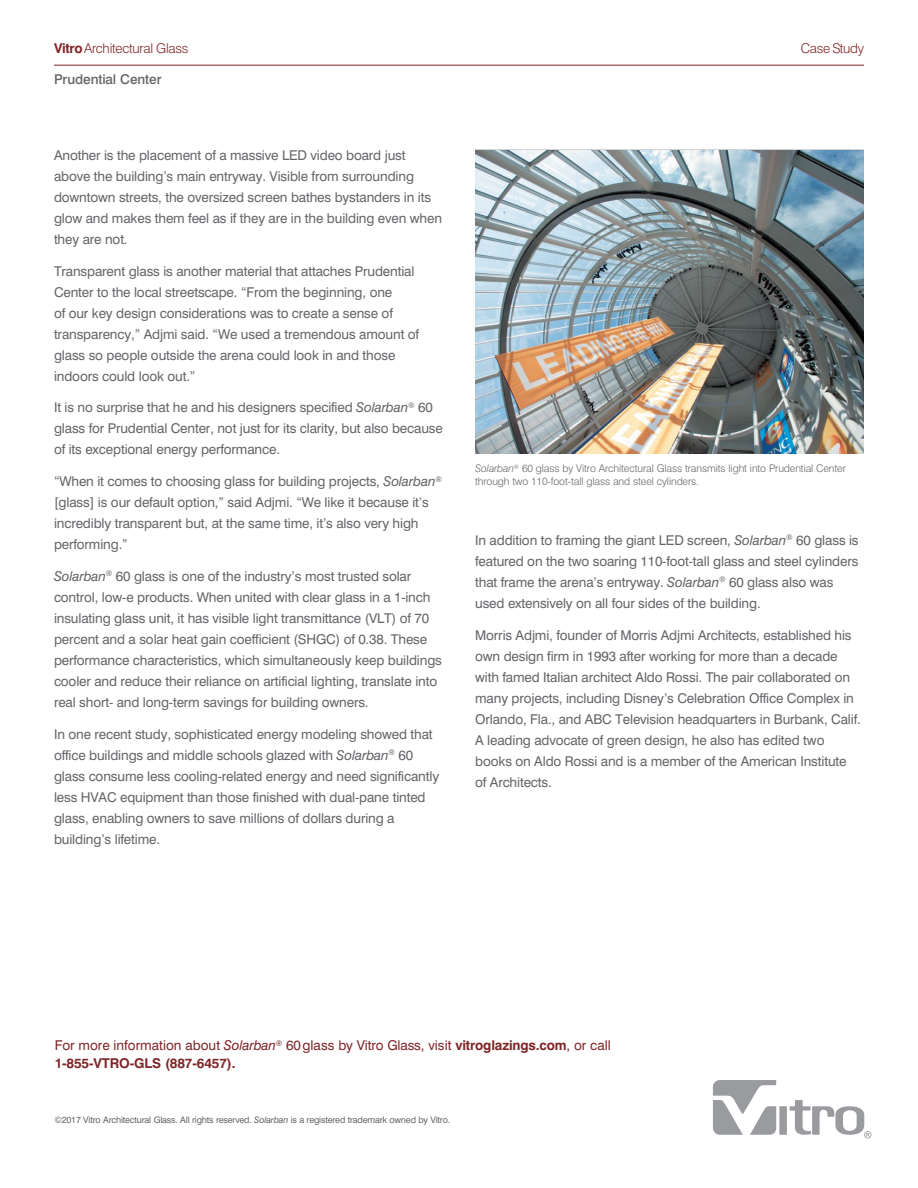
<style>
.page{position:relative;width:918px;height:1188px;background:#fff}
.page>*{position:absolute;margin:0;border:0;box-sizing:border-box;transform-origin:0 0}
.BC{font:13.5px/21px "Swiss 721 BT";letter-spacing:-.01em;color:#646569}
.t1{font:13.5px/18px "Swiss 721 BT";color:#802528}
.t2{font:300 13.5px "Swiss 721 BT";letter-spacing:-.02em;color:#802528}
.t3{font:500 13.5px "Swiss 721 BT";letter-spacing:-.005em;color:#646569}
.t4{font:300 10.5px/12.6px "Swiss 721 BT";letter-spacing:-.01em;color:#646569}
.t5{font:9px "Swiss 721 BT";letter-spacing:-.02em;color:#646569}
.s1{font-weight:700}
.s2{font-style:italic}
</style>
<div class="page">
<hr style="left:54px;top:65px;width:810px;height:1px;background:#802528">
<img style="left:475px;top:151px;width:389px;height:303px">
<svg style="left:713px;top:1080px;width:159px;height:58px"></svg>
<p class="t2" style="left:54px;top:40px;width:136px"><span class="s1">Vitro</span> Architectural Glass</p>
<p class="t2" style="left:801px;top:40px;width:65px">Case Study</p>
<p class="t3" style="left:54px;top:71px;width:109px">Prudential Center</p>
<p class="BC" style="left:54px;top:144px;width:390px">Another is the placement of a massive LED video board just above the building’s main entryway. Visible from surrounding downtown streets, the oversized screen bathes bystanders in its glow and makes them feel as if they are in the building even when they are not.</p>
<p class="BC" style="left:54px;top:260px;width:367px">Transparent glass is another material that attaches Prudential Center to the local streetscape. “From the beginning, one<br>of our key design considerations was to create a sense of transparency,” Adjmi said. “We used a tremendous amount of glass so people outside the arena could look in and those indoors could look out.”</p>
<p class="BC" style="left:54px;top:397px;width:390px">It is no surprise that he and his designers specified <span class="s2">Solarban</span><sup>®</sup> 60 glass for Prudential Center, not just for its clarity, but also because of its exceptional energy performance.</p>
<p class="BC" style="left:54px;top:471px;width:389px">“When it comes to choosing glass for building projects, <span class="s2">Solarban</span><sup>® </sup>[glass] is our default option,” said Adjmi. “We like it because it’s incredibly transparent but, at the same time, it’s also very high performing.”</p>
<p class="BC" style="left:54px;top:566px;width:389px"><span class="s2">Solarban</span><sup>®</sup> 60 glass is one of the industry’s most trusted solar control, low-e products. When united with clear glass in a 1-inch insulating glass unit, it has visible light transmittance (VLT) of 70 percent and a solar heat gain coefficient (SHGC) of 0.38. These performance characteristics, which simultaneously keep buildings cooler and reduce their reliance on artificial lighting, translate into real short- and long-term savings for building owners.</p>
<p class="BC" style="left:54px;top:723px;width:387px">In one recent study, sophisticated energy modeling showed that office buildings and middle schools glazed with <span class="s2">Solarban</span><sup>®</sup> 60 glass consume less cooling-related energy and need significantly less HVAC equipment than those finished with dual-pane tinted glass, enabling owners to save millions of dollars during a building’s lifetime.</p>
<p class="t4" style="left:475px;top:462px;width:372px"><span class="s2">Solarban</span><sup>®</sup> 60 glass by Vitro Architectural Glass transmits light into Prudential Center through two 110-foot-tall glass and steel cylinders.</p>
<p class="BC" style="left:475px;top:530px;width:385px">In addition to framing the giant LED screen, <span class="s2">Solarban</span><sup>®</sup> 60 glass is featured on the two soaring 110-foot-tall glass and steel cylinders that frame the arena’s entryway. <span class="s2">Solarban</span><sup>®</sup> 60 glass also was used extensively on all four sides of the building.</p>
<p class="BC" style="left:475px;top:624px;width:387px">Morris Adjmi, founder of Morris Adjmi Architects, established his own design firm in 1993 after working for more than a decade with famed Italian architect Aldo Rossi. The pair collaborated on many projects, including Disney’s Celebration Office Complex in Orlando, Fla., and ABC Television headquarters in Burbank, Calif.<br>A leading advocate of green design, he also has edited two books on Aldo Rossi and is a member of the American Institute of Architects.</p>
<p class="t1" style="left:55px;top:1036px;width:558px">For more information about <span class="s2">Solarban</span><sup>®</sup> 60glass by Vitro Glass, visit <span class="s1">vitroglazings.com</span>, or call<br><span class="s1">1-855-VTRO-GLS (887-6457).</span></p>
<p class="t5" style="left:54px;top:1114px;width:397px">©2017 Vitro Architectural Glass. All rights reserved. <span class="s2">Solarban</span> is a registered trademark owned by Vitro.</p>
</div>
